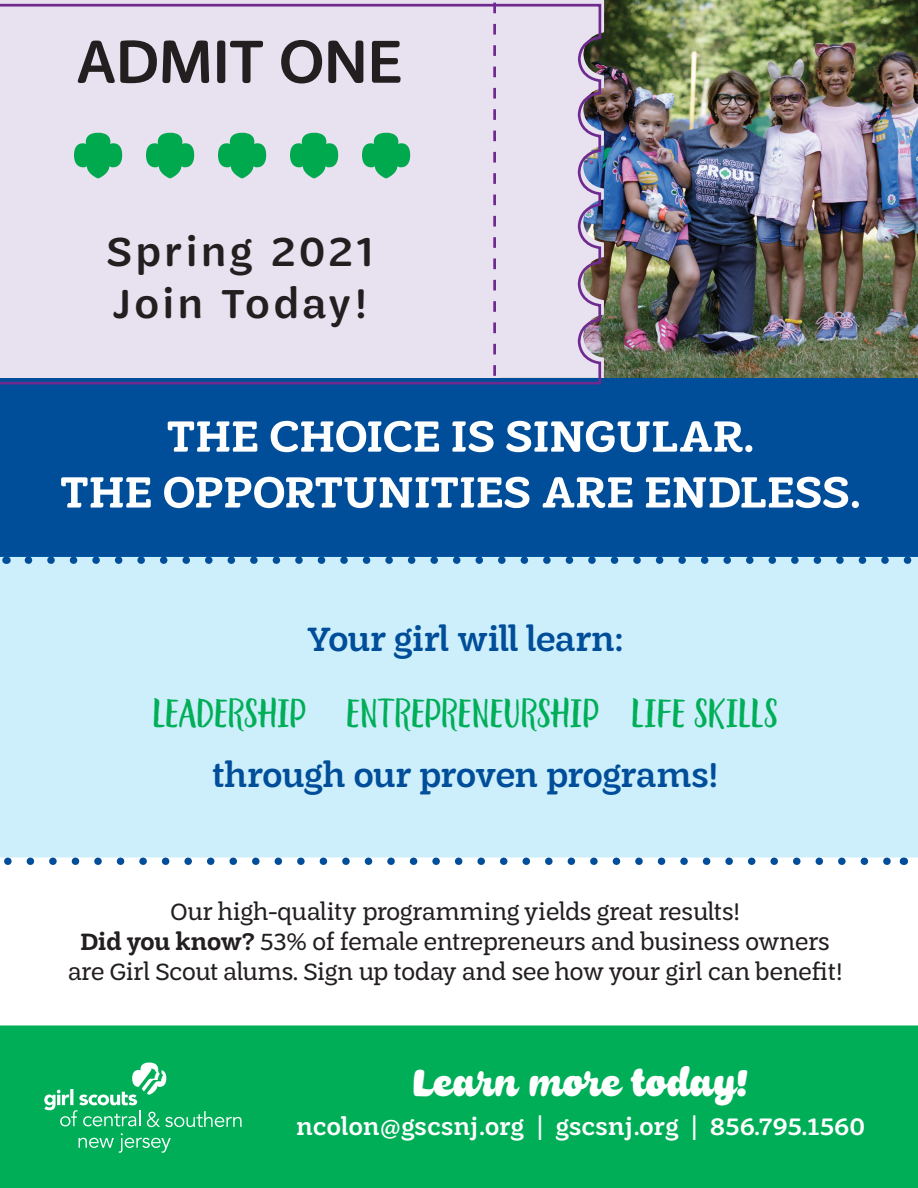
<style>
.page{position:relative;width:918px;height:1188px;background:#fff}
.page>*{position:absolute;margin:0;border:0;box-sizing:border-box;transform-origin:0 0}
.t1{font:500 64.8px "Trefoil Sans";color:#231f20}
.t2{font:43.5px "Thin Mint Caps";letter-spacing:-.015em;color:#00ae58}
.t3{font:500 43.2px "Trefoil Sans";letter-spacing:.1em;color:#231f20}
.t4{font:39.6px "Shortbread Script";color:#fff}
.t5{font:500 36px "Trefoil Slab";letter-spacing:-.01em;color:#004e9a}
.t6{font:500 25.5px "Trefoil Slab";letter-spacing:.02em;color:#fff}
.t7{font:25.2px/30.3px "Trefoil Slab";letter-spacing:-.005em;color:#231f20;text-align:center}
.s1{font-weight:600}
</style>
<div class="page">
<img style="left:604px;top:1px;width:314px;height:377px">
<div style="left:1px;top:378px;width:917px;height:178px;background:#004e9a"></div>
<div style="left:0;top:564px;width:918px;height:294px;background:#cdeffb"></div>
<div style="left:0;top:1025px;width:918px;height:163px;background:#00ae58"></div>
<svg style="left:603px;top:556px;width:315px;height:8px;background:#83b6d9"></svg>
<svg style="left:8px;top:858px;width:883px;height:7px"></svg>
<svg style="left:0;top:2px;width:603px;height:670px"></svg>
<svg style="left:61px;top:477px;width:798px;height:31px"></svg>
<svg style="left:168px;top:421px;width:584px;height:31px"></svg>
<svg style="left:78px;top:1133px;width:93px;height:20px;background:#2cbb74"></svg>
<svg style="left:44px;top:1062px;width:198px;height:65px;background:#23b96f"></svg>
<p class="t1" style="left:77px;top:26px;width:326px">ADMIT ONE</p>
<p class="t3" style="left:106px;top:228px;width:268px">Spring 2021</p>
<p class="t3" style="left:113px;top:280px;width:255px">Join Today!</p>
<p class="t5" style="left:307px;top:620px;width:318px">Your girl will learn:</p>
<p class="t2" style="left:152px;top:688px;width:627px">LEADERSHIP ENTREPRENEURSHIP LIFE SKILLS</p>
<p class="t5" style="left:212px;top:755px;width:507px">through our proven programs!</p>
<p class="t7" style="left:170px;top:896px;width:571px">Our high-quality programming yields great results!</p>
<p class="t7" style="left:68px;top:926px;width:776px"><span class="s1">Did you know?</span> 53% of female entrepreneurs and business owners are Girl Scout alums. Sign up today and see how your girl can benefit!</p>
<p class="t4" style="left:413px;top:1060px;width:337px">Learn more today!</p>
<p class="t6" style="left:297px;top:1112px;width:570px">ncolon@gscsnj.org | gscsnj.org | 856.795.1560</p>
</div>
